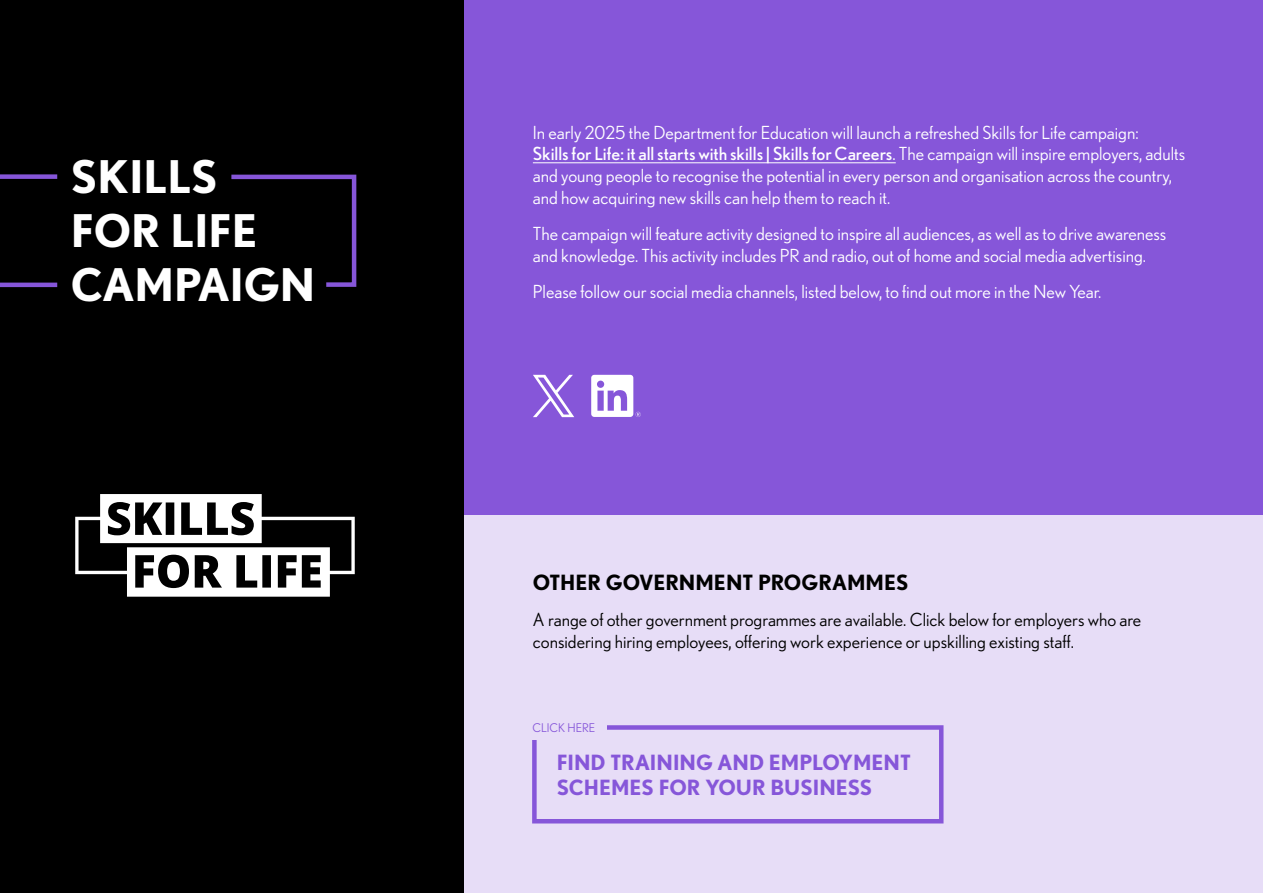
<style>
.page{position:relative;width:1263px;height:893px;background:#fff}
.page>*{position:absolute;margin:0;border:0;box-sizing:border-box;transform-origin:0 0}
.t1{font:700 45px/54px "Nobel";color:#fff}
.t2{font:700 21px/25.2px "Nobel";color:#8656d9}
.t3{font:700 21px "Nobel";color:#000}
.t4{font:18px/21.6px "Nobel";color:#fff}
.t5{font:18px/21.6px "Nobel";color:#000}
.t6{font:12px "Nobel";color:#8656d9}
.s1{font-style:inherit}
</style>
<div class="page">
<div style="left:464px;top:0;width:799px;height:516px;background:#8656d9"></div>
<div style="left:379px;top:516px;width:884px;height:377px;background:#e7ddf7"></div>
<div style="left:0;top:0;width:464px;height:893px;background:#000"></div>
<svg style="left:231px;top:174px;width:126px;height:113px"></svg>
<svg style="left:0;top:174px;width:58px;height:113px"></svg>
<hr style="left:533px;top:163px;width:363px;height:1px;background:#fff">
<svg style="left:75px;top:494px;width:280px;height:103px"></svg>
<div style="left:532px;top:725px;width:411px;height:98px;border:4px solid #8656d9"></div>
<div style="left:512px;top:711px;width:94px;height:28px;background:#e7ddf7"></div>
<svg style="left:533px;top:375px;width:41px;height:42px"></svg>
<svg style="left:591px;top:375px;width:50px;height:42px"></svg>
<h1 class="t1" style="left:71px;top:149px;width:246px">SKILLS<br>FOR LIFE<br>CAMPAIGN</h1>
<p class="t4" style="left:533px;top:121px;width:654px">In early 2025 the Department for Education will launch a refreshed Skills for Life campaign:<br><span class="s1">Skills for Life: it all starts with skills | Skills for Careers</span>. The campaign will inspire employers, adults and young people to recognise the potential in every person and organisation across the country, and how acquiring new skills can help them to reach it.</p>
<p class="t4" style="left:533px;top:223px;width:635px">The campaign will feature activity designed to inspire all audiences, as well as to drive awareness and knowledge. This activity includes PR and radio, out of home and social media advertising.</p>
<p class="t4" style="left:533px;top:281px;width:570px">Please follow our social media channels, listed below, to find out more in the New Year.</p>
<p class="t3" style="left:533px;top:570px;width:377px">OTHER GOVERNMENT PROGRAMMES</p>
<p class="t5" style="left:533px;top:609px;width:610px">A range of other government programmes are available. Click below for employers who are considering hiring employees, offering work experience or upskilling existing staff.</p>
<p class="t6" style="left:532px;top:720px;width:64px">CLICK HERE</p>
<p class="t2" style="left:557px;top:749px;width:356px">FIND TRAINING AND EMPLOYMENT<br>SCHEMES FOR YOUR BUSINESS</p>
</div>
